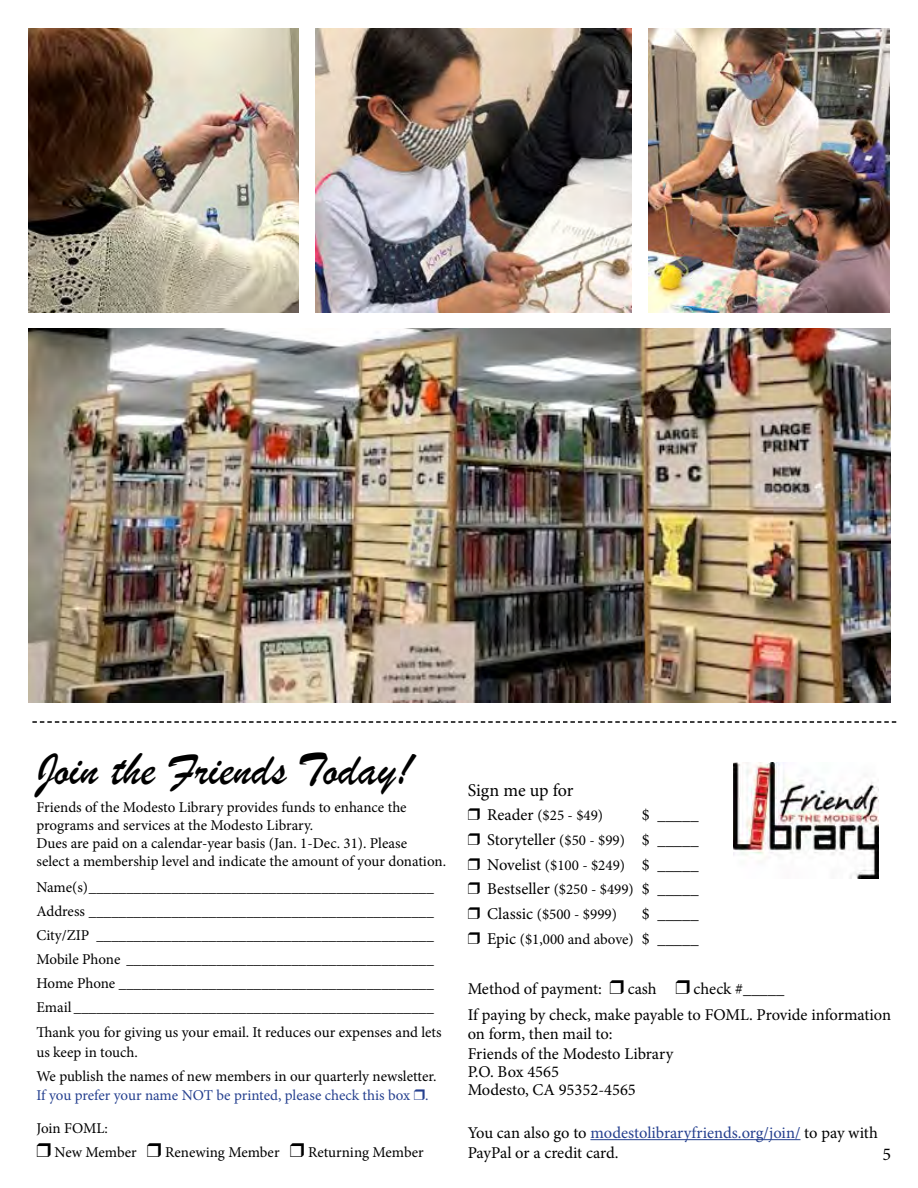
<style>
.page{position:relative;width:918px;height:1188px;background:#fff}
.page>*{position:absolute;margin:0;border:0;box-sizing:border-box;transform-origin:0 0}
.t1{font:48px "Brush Script";color:#000}
.t2{font:18px "Minion Pro";letter-spacing:-.005em;color:#000}
.t3{font:16.5px/24.8px "Minion Pro";letter-spacing:-.005em;color:#000}
.t4{font:15px/24px "Minion Pro";letter-spacing:-.005em;color:#000}
.s1{color:#25408f}
.s2{font-size:16.5px}
.s3{font-size:15px}
</style>
<div class="page">
<img style="left:734px;top:762px;width:144px;height:117px">
<hr style="left:590px;top:1139px;width:210px;height:1px;background:#25408f">
<svg style="left:32px;top:721px;width:864px;height:2px"></svg>
<img style="left:29px;top:329px;width:862px;height:373px">
<img style="left:29px;top:29px;width:270px;height:283px">
<img style="left:648px;top:29px;width:242px;height:283px">
<img style="left:316px;top:29px;width:315px;height:283px">
<h1 class="t1" style="left:36px;top:738px;width:377px">Join the Friends Today!</h1>
<p class="t4" style="left:36px;top:798px;width:411px;line-height:18px">Friends of the Modesto Library provides funds to enhance the programs and services at the Modesto Library.<br>Dues are paid on a calendar-year basis (Jan. 1-Dec. 31). Please<br>select a membership level and indicate the amount of your donation.</p>
<p class="t4" style="left:36px;top:875px;width:399px;text-align:justify">Name(s)______________________________________________ Address ______________________________________________ City/ZIP _____________________________________________ Mobile Phone _________________________________________ Home Phone __________________________________________ Email ________________________________________________</p>
<p class="t4" style="left:36px;top:1023px;width:407px;line-height:19.5px">Thank you for giving us your email. It reduces our expenses and lets us keep in touch.</p>
<p class="t4" style="left:36px;top:1066px;width:401px;line-height:19.5px">We publish the names of new members in our quarterly newsletter.<br><span class="s1">If you prefer your name NOT be printed, please check this box</span> <span class="s1">❒.</span></p>
<p class="t4" style="left:36px;top:1117px;width:389px">Join FOML:<br>❒ New Member ❒ Renewing Member ❒ Returning Member</p>
<p class="t2" style="left:468px;top:778px;width:107px">Sign me up for</p>
<p class="t4" style="left:468px;top:803px;width:137px">❒ <span class="s2">Reader</span> ($25 - $49)</p>
<p class="t3" style="left:468px;top:803px;width:233px;text-align:justify;text-indent:174px">$ _____ ❒ Storyteller <span class="s3">($50 - $99)</span> $ _____ ❒ Novelist <span class="s3">($100 - $249)</span> $ _____ ❒ Bestseller <span class="s3">($250 - $499)</span> $ _____</p>
<p class="t4" style="left:468px;top:902px;width:151px">❒ <span class="s2">Classic</span> ($500 - $999)</p>
<p class="t3" style="left:642px;top:902px;width:59px">$ _____</p>
<p class="t4" style="left:468px;top:927px;width:233px">❒ <span class="s2">Epic</span> ($1,000 and above) <span class="s2">$ _____</span></p>
<p class="t3" style="left:468px;top:976px;width:425px;line-height:25.5px">Method of payment: ❒ cash ❒ check #_____<br>If paying by check, make payable to FOML. Provide information</p>
<p class="t3" style="left:468px;top:1025px;width:207px;line-height:18.8px">on form, then mail to:<br>Friends of the Modesto Library<br>P.O. Box 4565<br>Modesto, CA 95352-4565</p>
<p class="t3" style="left:468px;top:1123px;width:412px;line-height:19.8px">You can also go to <span class="s1">modestolibraryfriends.org/join/</span> to pay with<br>PayPal or a credit card.</p>
<p class="t2" style="left:882px;top:1142px;width:10px">5</p>
</div>
